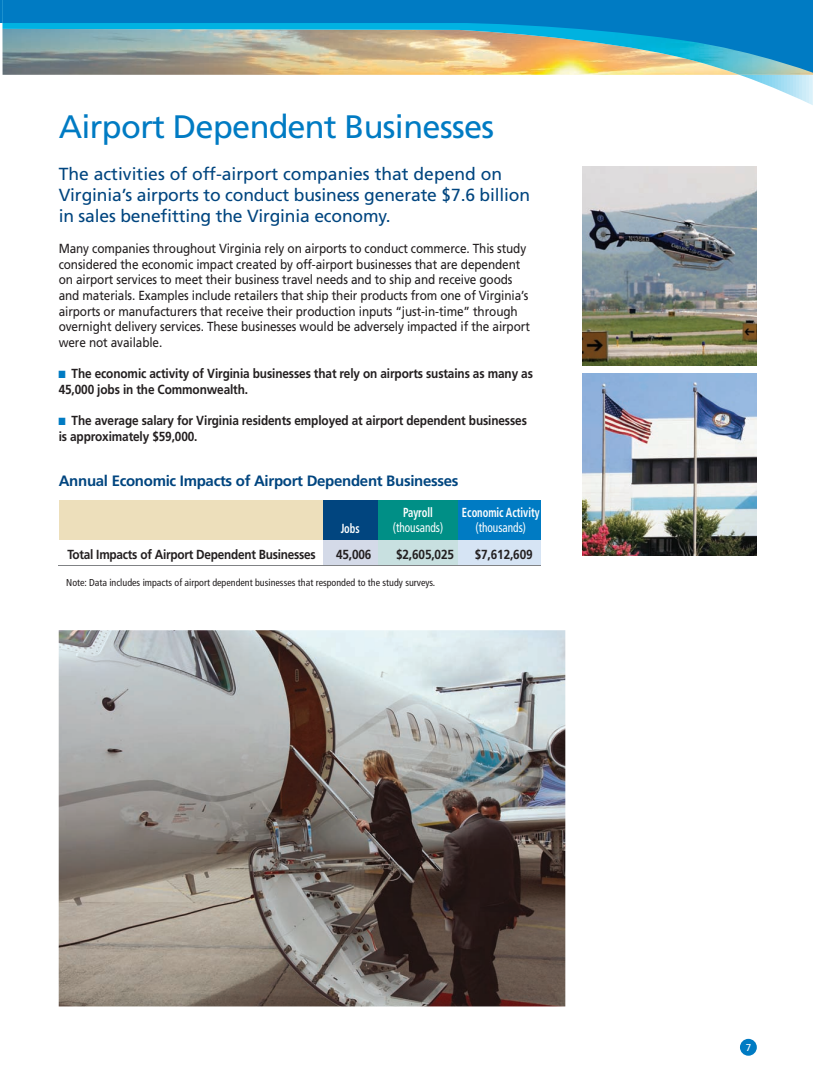
<style>
.page{position:relative;width:813px;height:1078px;background:#fff}
.page>*{position:absolute;margin:0;border:0;box-sizing:border-box;transform-origin:0 0}
.t1{font:32.5px "Frutiger";letter-spacing:-.02em;color:#007bc3}
.t2{font:17.5px/21px "Frutiger";letter-spacing:-.01em;color:#01457f}
.t3{font:700 15px "Frutiger";letter-spacing:-.02em;color:#01457f}
.t4{font:13.12px/15.6px "Frutiger";letter-spacing:-.01em;color:#231f20;scale:.9 1}
.t5{font:700 13.12px/15.6px "Frutiger";letter-spacing:-.01em;color:#231f20;scale:.9 1}
.t6{font:700 condensed 13.12px/15.6px "Frutiger";color:#fff;text-align:center;scale:.8 1}
.t7{font:condensed 13.12px/15.6px "Frutiger";color:#fff;text-align:center;scale:.86 1}
.t8{font:condensed 10px "Frutiger";color:#231f20}
.t9{font:10px "Frutiger";color:#fff}
.s1{font-family:"Zingbats SW";font-weight:400;color:#007bc3}
.s2{font-weight:700}
.s3{font-weight:400}
</style>
<div class="page">
<div style="left:322px;top:540px;width:56px;height:26px;background:#d4dae8"></div>
<div style="left:378px;top:540px;width:80px;height:26px;background:#c8e0e0"></div>
<div style="left:458px;top:539px;width:83px;height:27px;background:#d6e4f4"></div>
<hr style="left:59px;top:565px;width:482px;height:1px;background:#808285">
<svg style="left:746px;top:77px;width:66px;height:28px"></svg>
<svg style="left:0;top:0;width:2px;height:23px"></svg>
<img style="left:2px;top:0;width:810px;height:77px">
<img style="left:582px;top:166px;width:174px;height:199px">
<img style="left:582px;top:374px;width:174px;height:181px">
<div style="left:321px;top:500px;width:57px;height:40px;background:#01457f"></div>
<div style="left:378px;top:500px;width:80px;height:40px;background:#008f86"></div>
<div style="left:458px;top:500px;width:83px;height:40px;background:#007bc3"></div>
<div style="left:59px;top:500px;width:263px;height:40px;background:#eddfbb"></div>
<div style="left:739px;top:1038px;width:17px;height:17px;background:#007bc3;border-radius:50%"></div>
<img style="left:59px;top:630px;width:506px;height:376px">
<p class="t1" style="left:59px;top:107px;width:437px">Airport Dependent Businesses</p>
<p class="t2" style="left:59px;top:163px;width:473px">The activities of off-airport companies that depend on<br>Virginia’s airports to conduct business generate $7.6 billion in sales benefitting the Virginia economy.</p>
<p class="t4" style="left:59px;top:241px;width:525px">Many companies throughout Virginia rely on airports to conduct commerce. This study considered the economic impact created by off-airport businesses that are dependent on airport services to meet their business travel needs and to ship and receive goods and materials. Examples include retailers that ship their products from one of Virginia’s airports or manufacturers that receive their production inputs “just-in-time” through overnight delivery services. These businesses would be adversely impacted if the airport were not available.</p>
<p class="t5" style="left:59px;top:366px;width:528px"><span class="s1">n</span> The economic activity of Virginia businesses that rely on airports sustains as many as<br>45,000 jobs in the Commonwealth.</p>
<p class="t5" style="left:59px;top:412px;width:521px"><span class="s1">n</span> The average salary for Virginia residents employed at airport dependent businesses is approximately $59,000.</p>
<p class="t3" style="left:59px;top:472px;width:401px">Annual Economic Impacts of Airport Dependent Businesses</p>
<p class="t6" style="left:341px;top:520px;width:25px">Jobs</p>
<p class="t7" style="left:393px;top:504px;width:60px"><span class="s2">Payroll </span>(thousands)</p>
<p class="t6" style="left:462px;top:504px;width:99px">Economic Activity <span class="s3">(thousands)</span></p>
<p class="t5" style="left:67px;top:546px;width:277px">Total Impacts of Airport Dependent Businesses</p>
<p class="t5" style="left:336px;top:546px;width:41px">45,006</p>
<p class="t5" style="left:396px;top:546px;width:66px">$2,605,025</p>
<p class="t5" style="left:474px;top:546px;width:66px">$7,612,609</p>
<p class="t8" style="left:66px;top:576px;width:370px">Note: Data includes impacts of airport dependent businesses that responded to the study surveys.</p>
<p class="t9" style="left:745px;top:1041px;width:7px">7</p>
</div>
